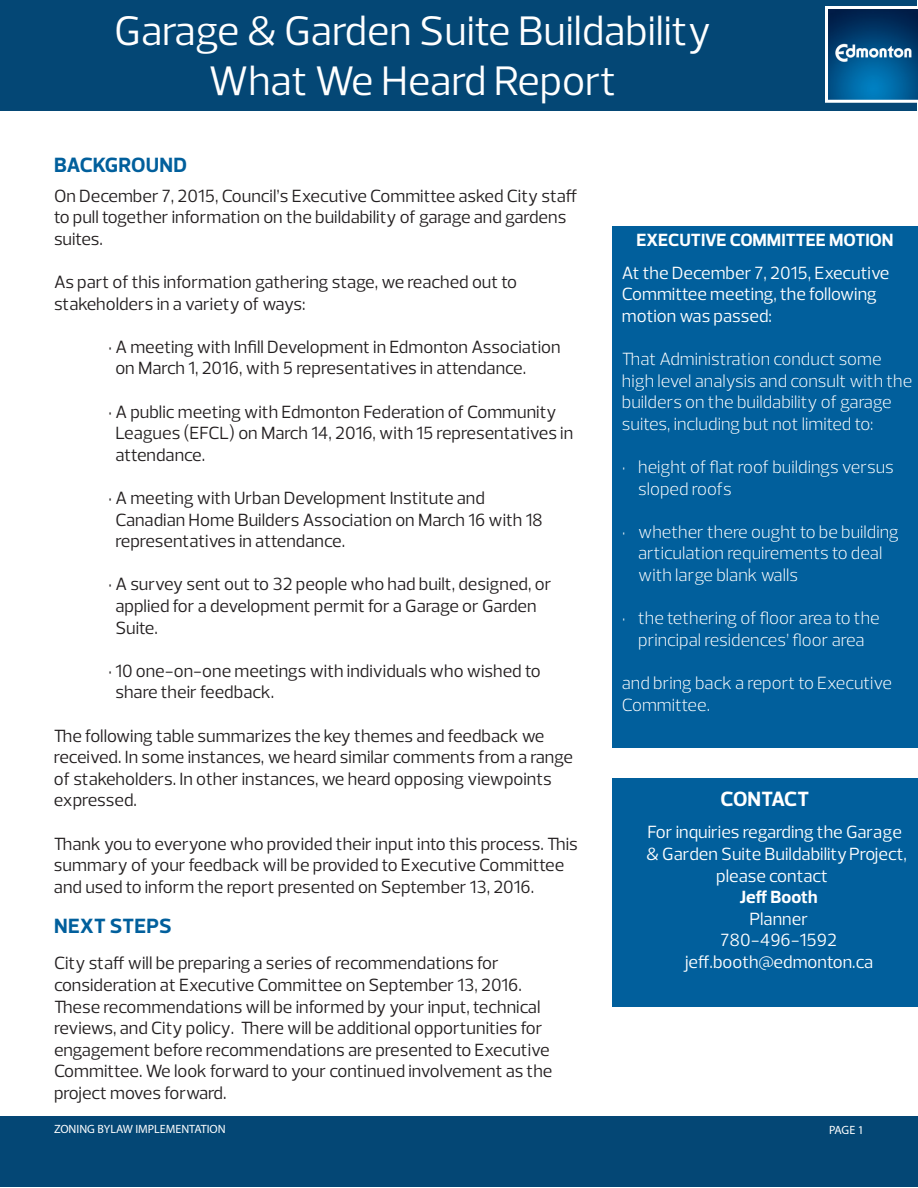
<style>
.page{position:relative;width:918px;height:1188px;background:#fff}
.page>*{position:absolute;margin:0;border:0;box-sizing:border-box;transform-origin:0 0}
.t1{font:42px "Prelo";color:#fff}
.t2{font:700 21px "Prelo";letter-spacing:.005em;color:#015f9c}
.t3{font:700 21px "Prelo";letter-spacing:-.015em;color:#fff}
.t4{font:18px/21.6px "Prelo";color:#231f20}
.t5{font:300 18px/21.6px "Prelo";color:#fff}
.t6{font:18px/21.6px "Prelo";color:#fff;text-align:center}
.t7{font:700 18px "Prelo";color:#fff}
.t8{font:12px "Myriad Pro";color:#fff}
</style>
<div class="page">
<div style="left:1px;top:1px;width:916px;height:110px;background:#044775"></div>
<div style="left:0;top:1117px;width:918px;height:70px;background:#044775"></div>
<div style="left:612px;top:778px;width:306px;height:229px;background:#015f9c"></div>
<div style="left:612px;top:226px;width:306px;height:522px;background:#015f9c"></div>
<svg style="left:825px;top:6px;width:93px;height:97px"></svg>
<p class="t1" style="left:114px;top:5px;width:599px">Garage &amp; Garden Suite Buildability</p>
<p class="t1" style="left:209px;top:55px;width:409px">What We Heard Report</p>
<p class="t2" style="left:54px;top:152px;width:134px">BACKGROUND</p>
<p class="t4" style="left:54px;top:185px;width:525px">On December 7, 2015, Council’s Executive Committee asked City staff to pull together information on the buildability of garage and gardens suites.</p>
<p class="t4" style="left:54px;top:271px;width:465px">As part of this information gathering stage, we reached out to stakeholders in a variety of ways:</p>
<p class="t4" style="left:115px;top:336px;width:447px;text-indent:-7px">• A meeting with Infill Development in Edmonton Association on March 1, 2016, with 5 representatives in attendance.</p>
<p class="t4" style="left:115px;top:401px;width:459px;text-indent:-7px">• A public meeting with Edmonton Federation of Community<br>Leagues (EFCL) on March 14, 2016, with 15 representatives in attendance.</p>
<p class="t4" style="left:115px;top:487px;width:429px;text-indent:-7px">• A meeting with Urban Development Institute and<br>Canadian Home Builders Association on March 16 with 18 representatives in attendance.</p>
<p class="t4" style="left:115px;top:574px;width:437px;text-indent:-7px">• A survey sent out to 32 people who had built, designed, or applied for a development permit for a Garage or Garden<br>Suite.</p>
<p class="t4" style="left:115px;top:660px;width:427px;text-indent:-7px">• 10 one-on-one meetings with individuals who wished to share their feedback.</p>
<p class="t4" style="left:54px;top:725px;width:520px">The following table summarizes the key themes and feedback we received. In some instances, we heard similar comments from a range of stakeholders. In other instances, we heard opposing viewpoints expressed.</p>
<p class="t4" style="left:54px;top:833px;width:525px">Thank you to everyone who provided their input into this process. This summary of your feedback will be provided to Executive Committee and used to inform the report presented on September 13, 2016.</p>
<p class="t2" style="left:54px;top:914px;width:119px">NEXT STEPS</p>
<p class="t4" style="left:54px;top:953px;width:500px">City staff will be preparing a series of recommendations for consideration at Executive Committee on September 13, 2016.<br>These recommendations will be informed by your input, technical reviews, and City policy. There will be additional opportunities for engagement before recommendations are presented to Executive Committee. We look forward to your continued involvement as the project moves forward.</p>
<p class="t7" style="left:636px;top:229px;width:259px">EXECUTIVE COMMITTEE MOTION</p>
<p class="t6" style="left:622px;top:262px;width:269px;text-align:left">At the December 7, 2015, Executive<br>Committee meeting, the following motion was passed:</p>
<p class="t5" style="left:622px;top:348px;width:292px">That Administration conduct some high level analysis and consult with the builders on the buildability of garage suites, including but not limited to:</p>
<p class="t5" style="left:638px;top:456px;width:257px;text-indent:-16px">• height of flat roof buildings versus sloped roofs</p>
<p class="t5" style="left:638px;top:521px;width:262px;text-indent:-16px">• whether there ought to be building articulation requirements to deal with large blank walls</p>
<p class="t5" style="left:622px;top:607px;width:259px;text-align:center">• the tethering of floor area to the principal residences’ floor area</p>
<p class="t5" style="left:622px;top:672px;width:272px">and bring back a report to Executive<br>Committee.</p>
<p class="t3" style="left:721px;top:786px;width:90px">CONTACT</p>
<p class="t6" style="left:646px;top:822px;width:262px">For inquiries regarding the Garage &amp; Garden Suite Buildability Project, please contact</p>
<p class="t7" style="left:740px;top:886px;width:79px">Jeff Booth</p>
<p class="t6" style="left:749px;top:908px;width:60px">Planner</p>
<p class="t6" style="left:721px;top:930px;width:118px">780-496-1592</p>
<p class="t6" style="left:684px;top:951px;width:190px">jeff.booth@edmonton.ca</p>
<p class="t8" style="left:54px;top:1122px;width:173px">ZONING BYLAW IMPLEMENTATION</p>
<p class="t8" style="left:829px;top:1123px;width:36px">PAGE 1</p>
</div>
